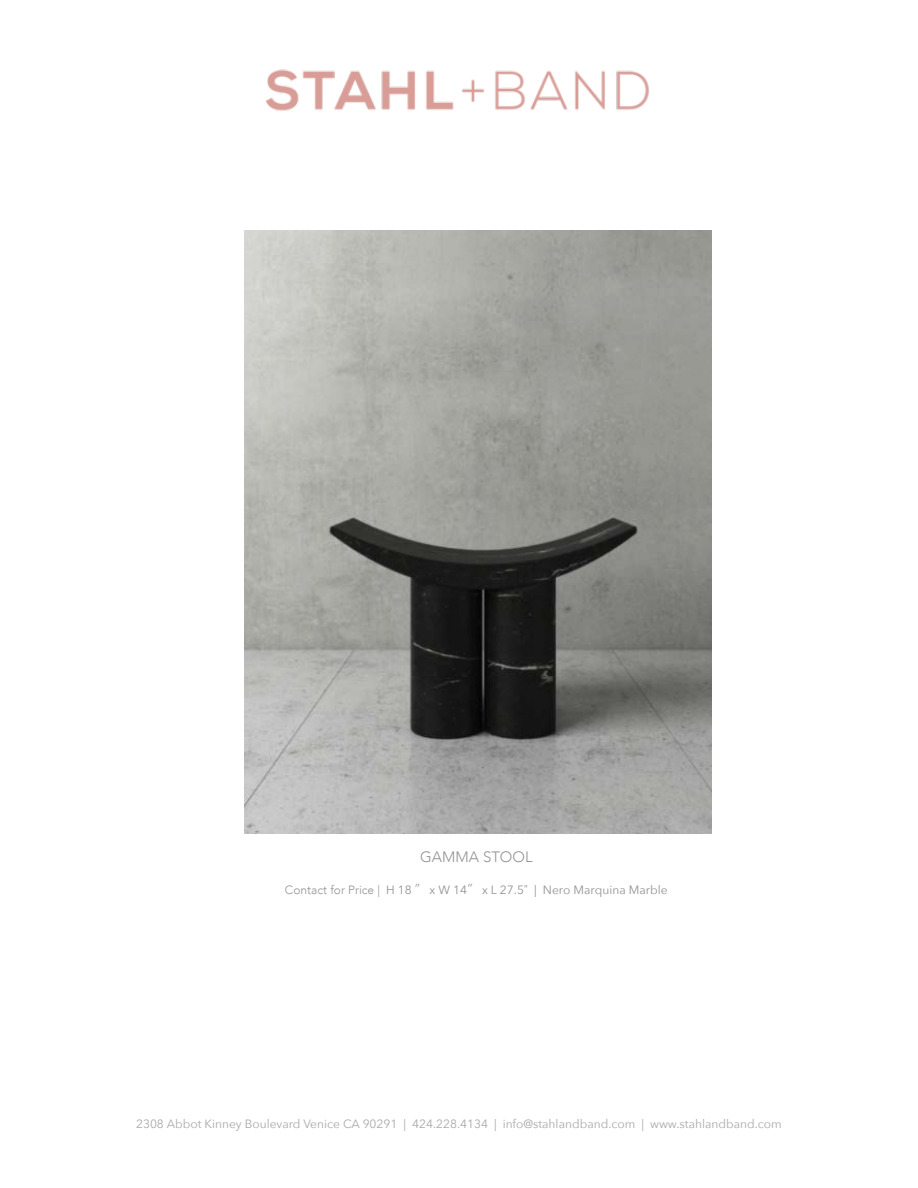
<style>
.page{position:relative;width:918px;height:1188px;background:#fff}
.page>*{position:absolute;margin:0;border:0;box-sizing:border-box;transform-origin:0 0}
.t1{font:300 15px "Avenir";color:#919396}
.t2{font:12px "Avenir Next";color:#a8a9ad}
.t3{font:12px "Avenir Next";color:#919396}
.s1{font-family:"Avenir";font-weight:300}
.s2{font-family:"Koz Min Pr 6 N"}
</style>
<div class="page">
<img style="left:267px;top:69px;width:382px;height:42px">
<img style="left:245px;top:231px;width:466px;height:602px">
<p class="t1" style="left:420px;top:848px;width:114px">GAMMA STOOL</p>
<p class="t3" style="left:285px;top:879px;width:384px"><span class="s1">Contact for Price |</span> H 18 <span class="s2">″</span> x W 14<span class="s2">″</span> x L 27.5<span class="s2">"</span> | Nero Marquina Marble</p>
<p class="t2" style="left:136px;top:1114px;width:647px">2308 Abbot Kinney Boulevard Venice CA 90291 | 424.228.4134 | info@stahlandband.com | www.stahlandband.com</p>
</div>
